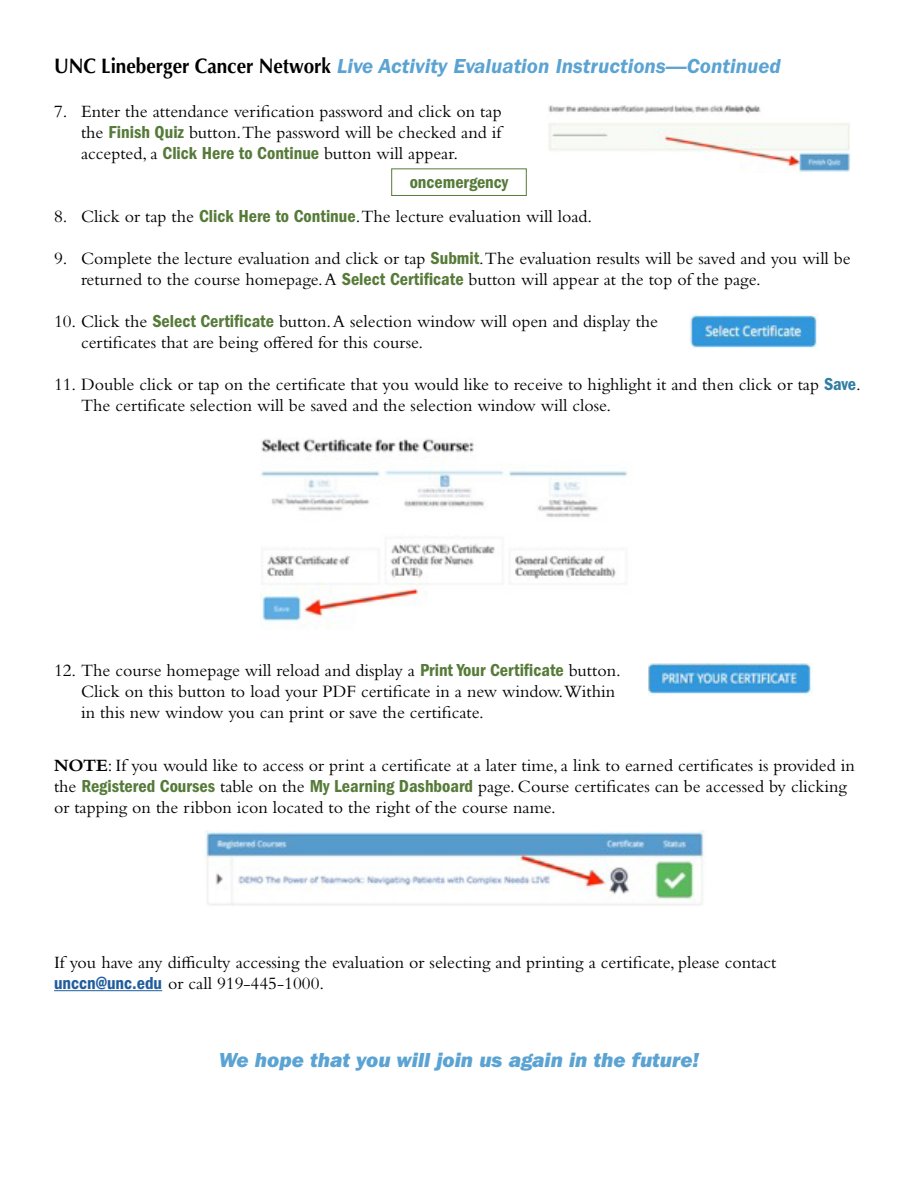
<style>
.page{position:relative;width:918px;height:1188px;background:#fff}
.page>*{position:absolute;margin:0;border:0;box-sizing:border-box;transform-origin:0 0}
.t1{font:italic 600 21px "ITC Franklin Gothic Std";color:#5aa3d2}
.t2{font:21px "ITC Franklin Gothic Std Hvy It";color:#5aa3d2}
.t3{font:18px/21px "Bembo Std";color:#000}
.t4{font:18px "ITC Franklin Gothic Std Dm Cd";color:#567b39}
.s1{font-family:"Optima";font-weight:700;font-style:normal;color:#000}
.s2{font-family:"ITC Franklin Gothic Std Dm Cd";color:#567b39}
.s3{font-family:"ITC Franklin Gothic Std Dm Cd";color:#317da3}
.s4{font-weight:700}
.s5{font-family:"ITC Franklin Gothic Std Dm Cd";color:#215e9e}
</style>
<div class="page">
<hr style="left:54px;top:990px;width:108px;height:1px;background:#215e9e">
<img style="left:548px;top:105px;width:302px;height:67px">
<img style="left:689px;top:314px;width:128px;height:36px">
<img style="left:260px;top:438px;width:368px;height:191px">
<img style="left:649px;top:663px;width:163px;height:33px">
<img style="left:204px;top:830px;width:502px;height:75px">
<div style="left:391px;top:168px;width:136px;height:28px;border:1px solid #567b39"></div>
<p class="t1" style="left:54px;top:55px;width:728px"><span class="s1">UNC Lineberger Cancer Network</span> Live Activity Evaluation Instructions—Continued</p>
<p class="t3" style="left:81px;top:101px;width:422px;text-align:justify;text-indent:-27px">7. Enter the attendance verification password and click on tap the <span class="s2">Finish Quiz</span> button.The password will be checked and if accepted, a <span class="s2">Click Here to Continue</span> button will appear.</p>
<p class="t4" style="left:410px;top:172px;width:100px">oncemergency</p>
<p class="t3" style="left:54px;top:206px;width:540px">8. Click or tap the <span class="s2">Click Here to Continue</span>.The lecture evaluation will load.</p>
<p class="t3" style="left:81px;top:248px;width:771px;text-indent:-27px">9. Complete the lecture evaluation and click or tap <span class="s2">Submit</span>.The evaluation results will be saved and you will be returned to the course homepage. A <span class="s2">Select Certificate</span> button will appear at the top of the page.</p>
<p class="t3" style="left:81px;top:311px;width:579px;text-indent:-27px">10. Click the <span class="s2">Select Certificate</span> button. A selection window will open and display the certificates that are being offered for this course.</p>
<p class="t3" style="left:81px;top:374px;width:781px;text-indent:-27px">11. Double click or tap on the certificate that you would like to receive to highlight it and then click or tap <span class="s3">Save</span>.<br>The certificate selection will be saved and the selection window will close.</p>
<p class="t3" style="left:81px;top:659px;width:541px;text-indent:-27px">12. The course homepage will reload and display a <span class="s2">Print Your Certificate</span> button.<br>Click on this button to load your PDF certificate in a new window.Within in this new window you can print or save the certificate.</p>
<p class="t3" style="left:54px;top:754px;width:802px"><span class="s4">NOTE</span>: If you would like to access or print a certificate at a later time, a link to earned certificates is provided in the <span class="s2">Registered Courses</span> table on the <span class="s2">My Learning Dashboard</span> page. Course certificates can be accessed by clicking or tapping on the ribbon icon located to the right of the course name.</p>
<p class="t3" style="left:54px;top:951px;width:724px">If you have any difficulty accessing the evaluation or selecting and printing a certificate, please contact <span class="s5">unccn@unc.edu</span> or call 919-445-1000.</p>
<p class="t2" style="left:219px;top:1047px;width:482px">We hope that you will join us again in the future!</p>
</div>
